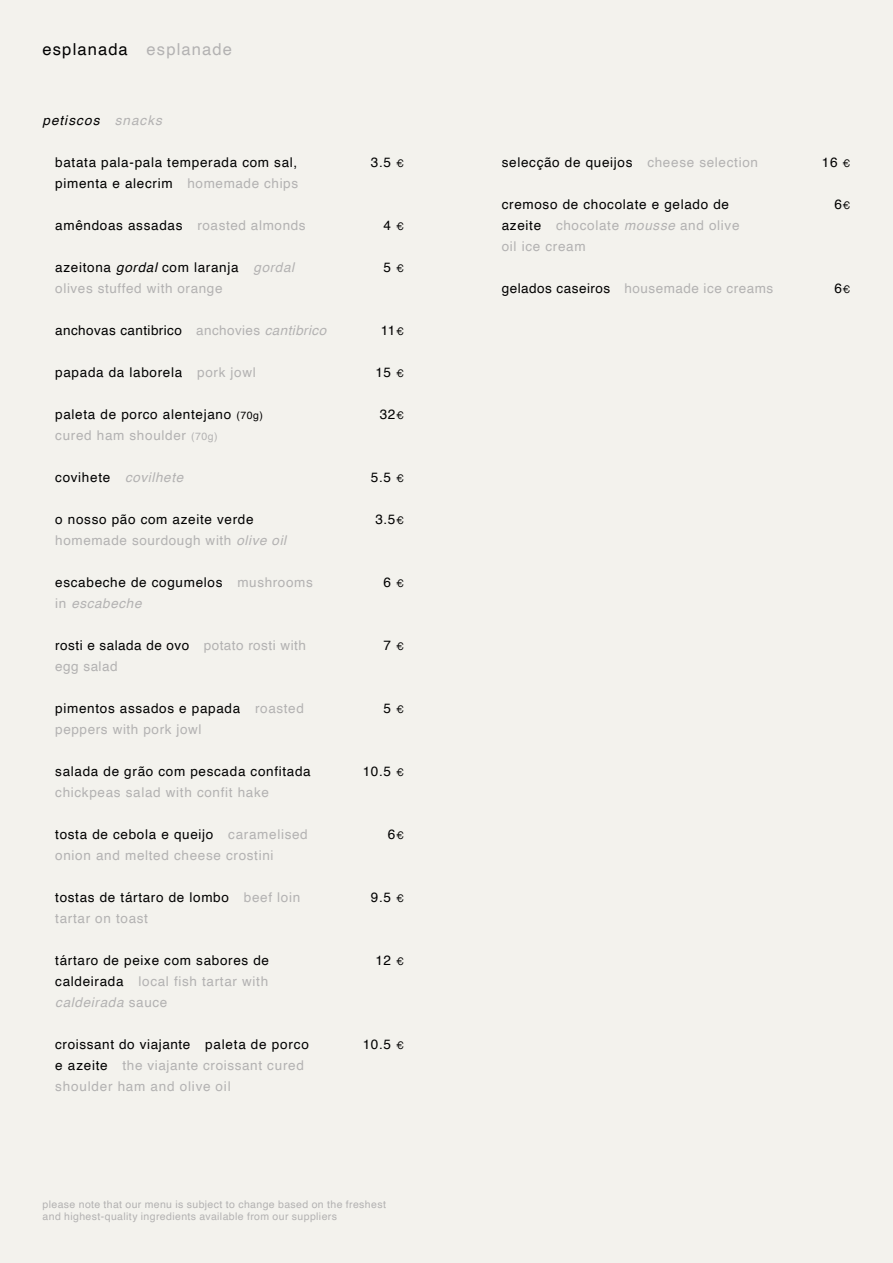
<style>
.page{position:relative;width:893px;height:1263px;background:#f3f2ed}
.page>*{position:absolute;margin:0;border:0;box-sizing:border-box;transform-origin:0 0}
.t1{font:16.5px "Helvetica";letter-spacing:.07em;color:#000}
.t2{font:13.5px/21px "Helvetica";letter-spacing:.05em;color:#000}
.t3{font:13.5px/21px "Helvetica";letter-spacing:.05em;color:#b3b2b2}
.t4{font:13.5px "Helvetica";letter-spacing:.03em;color:#000}
.t5{font:italic 13.5px "Helvetica";letter-spacing:.045em;color:#b3b2b2}
.t6{font:italic 13.5px "Helvetica";letter-spacing:.075em;color:#000}
.t7{font:10.5px/12.6px "Helvetica";letter-spacing:.035em;color:#b3b2b2}
.s1{color:#b3b2b2}
.s2{color:#000}
.s3{font-style:italic;color:#000}
.s4{font-style:italic}
.s5{font-style:italic;color:#b3b2b2}
.s6{font-size:10.5px}
.s7{font-size:10.5px;color:#b3b2b2}
.s8{font-style:normal;color:#000}
</style>
<div class="page">
<p class="t1" style="left:43px;top:36px;width:191px">esplanada <span class="s1">esplanade</span></p>
<p class="t6" style="left:43px;top:110px;width:121px">petiscos <span class="s1">snacks</span></p>
<p class="t2" style="left:55px;top:152px;width:244px">batata pala-pala temperada com sal, pimenta e alecrim <span class="s1">homemade chips</span></p>
<p class="t2" style="left:55px;top:215px;width:252px">amêndoas assadas <span class="s1">roasted almonds</span></p>
<p class="t3" style="left:55px;top:257px;width:240px"><span class="s2">azeitona</span> <span class="s3">gordal</span> <span class="s2">com laranja</span> <span class="s4">gordal </span>olives stuffed with orange</p>
<p class="t4" style="left:55px;top:320px;width:272px">anchovas cantibrico <span class="s1">anchovies</span> <span class="s5">cantibrico</span></p>
<p class="t2" style="left:55px;top:362px;width:202px">papada da laborela <span class="s1">pork jowl</span></p>
<p class="t2" style="left:55px;top:404px;width:209px">paleta de porco alentejano <span class="s6">(70g) </span><span class="s1">cured ham shoulder</span> <span class="s7">(70g)</span></p>
<p class="t5" style="left:55px;top:467px;width:129px"><span class="s8">covihete</span> covilhete</p>
<p class="t2" style="left:55px;top:509px;width:233px">o nosso pão com azeite verde <span class="s1">homemade sourdough with</span> <span class="s5">olive oil</span></p>
<p class="t2" style="left:55px;top:572px;width:259px">escabeche de cogumelos <span class="s1">mushrooms in</span> <span class="s5">escabeche</span></p>
<p class="t3" style="left:55px;top:635px;width:252px"><span class="s2">rosti e salada de ovo</span> potato rosti with egg salad</p>
<p class="t3" style="left:55px;top:698px;width:250px"><span class="s2">pimentos assados e papada</span> roasted peppers with pork jowl</p>
<p class="t2" style="left:55px;top:761px;width:257px">salada de grão com pescada confitada</p>
<p class="t3" style="left:55px;top:782px;width:215px">chickpeas salad with confit hake</p>
<p class="t3" style="left:55px;top:824px;width:254px"><span class="s2">tosta de cebola e queijo</span> caramelised onion and melted cheese crostini</p>
<p class="t2" style="left:55px;top:887px;width:246px">tostas de tártaro de lombo <span class="s1">beef loin tartar on toast</span></p>
<p class="t2" style="left:55px;top:950px;width:215px;text-align:justify">tártaro de peixe com sabores de caldeirada <span class="s1">local fish tartar with </span><span class="s5">caldeirada</span> <span class="s1">sauce</span></p>
<p class="t3" style="left:55px;top:1034px;width:255px"><span class="s2">croissant do viajante paleta de porco e azeite</span> the viajante croissant cured shoulder ham and olive oil</p>
<p class="t2" style="left:371px;top:152px;width:35px">3.5 <span class="s6">€</span></p>
<p class="t2" style="left:384px;top:215px;width:22px">4 <span class="s6">€</span></p>
<p class="t2" style="left:384px;top:257px;width:22px">5 <span class="s6">€</span></p>
<p class="t2" style="left:381px;top:320px;width:25px">11<span class="s6">€</span></p>
<p class="t2" style="left:375px;top:362px;width:30px">15 <span class="s6">€</span></p>
<p class="t2" style="left:380px;top:404px;width:26px">32<span class="s6">€</span></p>
<p class="t2" style="left:371px;top:467px;width:35px">5.5 <span class="s6">€</span></p>
<p class="t2" style="left:375px;top:509px;width:30px">3.5<span class="s6">€</span></p>
<p class="t2" style="left:384px;top:572px;width:22px">6 <span class="s6">€</span></p>
<p class="t2" style="left:384px;top:635px;width:22px">7 <span class="s6">€</span></p>
<p class="t2" style="left:384px;top:698px;width:22px">5 <span class="s6">€</span></p>
<p class="t2" style="left:363px;top:761px;width:43px">10.5 <span class="s6">€</span></p>
<p class="t2" style="left:388px;top:824px;width:17px">6<span class="s6">€</span></p>
<p class="t2" style="left:371px;top:887px;width:35px">9.5 <span class="s6">€</span></p>
<p class="t2" style="left:375px;top:950px;width:30px">12 <span class="s6">€</span></p>
<p class="t2" style="left:363px;top:1034px;width:43px">10.5 <span class="s6">€</span></p>
<p class="t7" style="left:43px;top:1198px;width:345px">please note that our menu is subject to change based on the freshest and highest-quality ingredients available from our suppliers</p>
<p class="t2" style="left:502px;top:153px;width:258px">selecção de queijos <span class="s1">cheese selection</span></p>
<p class="t2" style="left:502px;top:195px;width:239px">cremoso de chocolate e gelado de azeite <span class="s1">chocolate</span> <span class="s5">mousse</span> <span class="s1">and olive oil ice cream</span></p>
<p class="t3" style="left:502px;top:279px;width:273px"><span class="s2">gelados caseiros</span> housemade ice creams</p>
<p class="t2" style="left:822px;top:153px;width:30px">16 <span class="s6">€</span></p>
<p class="t2" style="left:834px;top:195px;width:17px">6<span class="s6">€</span></p>
<p class="t2" style="left:834px;top:279px;width:17px">6<span class="s6">€</span></p>
</div>
